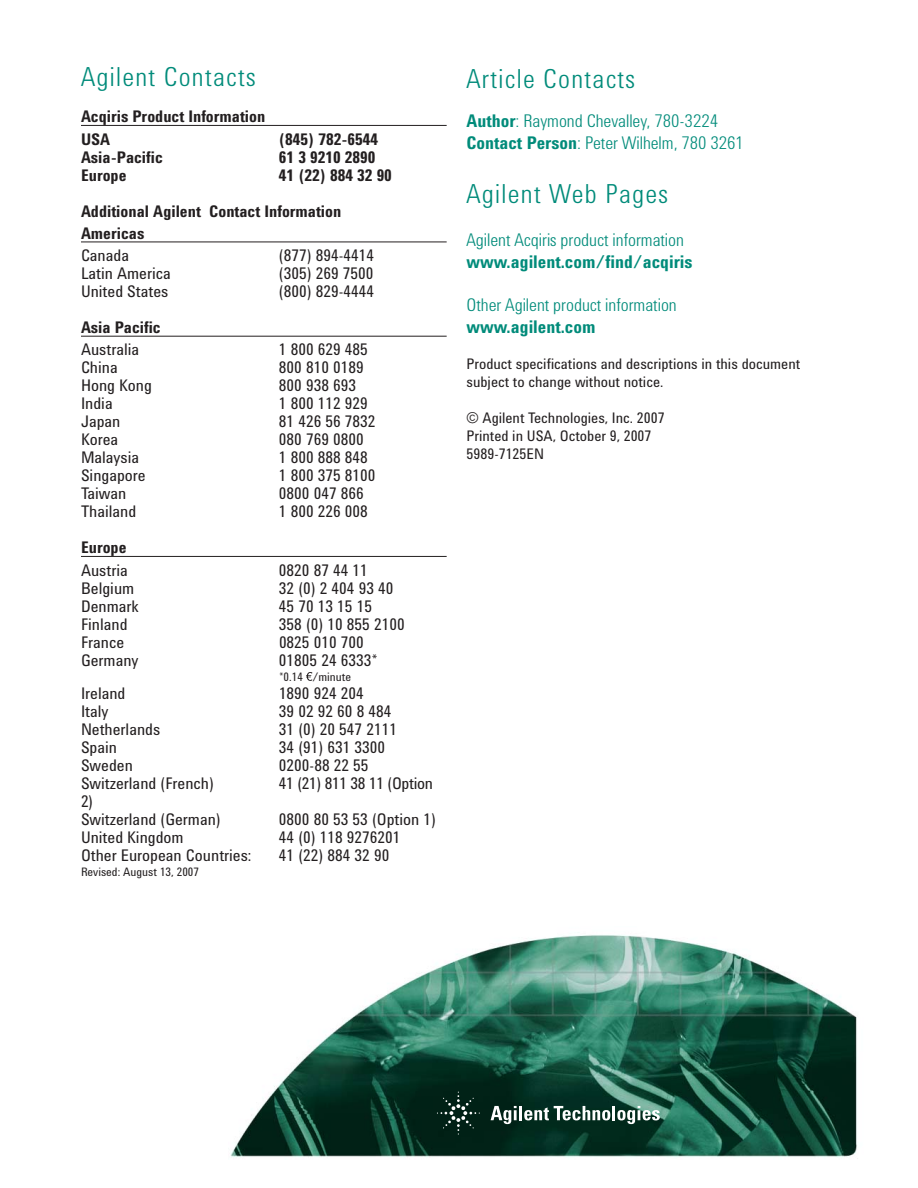
<style>
.page{position:relative;width:918px;height:1188px;background:#fff}
.page>*{position:absolute;margin:0;border:0;box-sizing:border-box;transform-origin:0 0}
.t1{font:300 27px "Agilent Condensed CFF";letter-spacing:.05em;color:#008b7a}
.t2{font:300 18px/21.6px "Agilent Condensed CFF";color:#008b7a}
.t3{font:700 18px "Agilent Condensed CFF";color:#008b7a}
.t4{font:16.5px/18px "Agilent Condensed CFF";color:#231f20}
.t5{font:700 16.5px/22.2px "Agilent Condensed CFF";color:#231f20}
.t6{font:16.5px "Agilent Condensed CFF";letter-spacing:-.02em;color:#231f20}
.t7{font:15px/18px "Agilent Condensed CFF";color:#231f20}
.t8{font:12px "Agilent Condensed CFF";color:#231f20}
.s1{font-weight:700}
</style>
<div class="page">
<img style="left:230px;top:935px;width:628px;height:224px">
<svg style="left:491px;top:1106px;width:26px;height:18px"></svg>
<hr style="left:519px;top:1106px;width:3px;height:14px;background:#fff">
<svg style="left:524px;top:1106px;width:86px;height:14px"></svg>
<hr style="left:612px;top:1106px;width:3px;height:14px;background:#fff">
<svg style="left:617px;top:1106px;width:43px;height:18px"></svg>
<svg style="left:437px;top:1092px;width:43px;height:43px;background:#17342a"></svg>
<hr style="left:81px;top:125px;width:366px;height:1px;background:#231f20">
<hr style="left:81px;top:241px;width:366px;height:1px;background:#231f20">
<hr style="left:81px;top:336px;width:366px;height:1px;background:#231f20">
<hr style="left:81px;top:556px;width:366px;height:1px;background:#231f20">
<svg style="left:306px;top:672px;width:6px;height:9px"></svg>
<h1 class="t1" style="left:81px;top:67px;width:176px">Agilent Contacts</h1>
<p class="t5" style="left:81px;top:107px;width:186px">Acqiris Product Information<br>USA</p>
<p class="t5" style="left:279px;top:130px;width:101px">(845) 782-6544</p>
<p class="t5" style="left:81px;top:148px;width:83px">Asia-Pacific</p>
<p class="t5" style="left:279px;top:148px;width:98px">61 3 9210 2890</p>
<p class="t5" style="left:81px;top:166px;width:47px">Europe</p>
<p class="t5" style="left:81px;top:159px;width:312px;line-height:36px;text-indent:198px">41 (22) 884 32 90<br>Additional Agilent Contact Information</p>
<p class="t5" style="left:81px;top:224px;width:65px">Americas</p>
<p class="t4" style="left:81px;top:248px;width:50px">Canada</p>
<p class="t4" style="left:279px;top:248px;width:97px">(877) 894-4414</p>
<p class="t4" style="left:81px;top:266px;width:91px">Latin America</p>
<p class="t4" style="left:279px;top:266px;width:96px">(305) 269 7500</p>
<p class="t4" style="left:81px;top:284px;width:89px">United States</p>
<p class="t4" style="left:279px;top:284px;width:97px">(800) 829-4444</p>
<p class="t5" style="left:81px;top:318px;width:81px">Asia Pacific</p>
<p class="t4" style="left:81px;top:342px;width:60px">Australia</p>
<p class="t4" style="left:279px;top:342px;width:90px">1 800 629 485</p>
<p class="t4" style="left:81px;top:360px;width:38px">China</p>
<p class="t4" style="left:279px;top:360px;width:86px">800 810 0189</p>
<p class="t4" style="left:81px;top:378px;width:73px">Hong Kong</p>
<p class="t4" style="left:279px;top:378px;width:79px">800 938 693</p>
<p class="t4" style="left:81px;top:396px;width:33px">India</p>
<p class="t4" style="left:279px;top:396px;width:90px">1 800 112 929</p>
<p class="t4" style="left:81px;top:414px;width:41px">Japan</p>
<p class="t4" style="left:279px;top:414px;width:98px">81 426 56 7832</p>
<p class="t4" style="left:81px;top:432px;width:39px">Korea</p>
<p class="t4" style="left:279px;top:432px;width:86px">080 769 0800</p>
<p class="t4" style="left:81px;top:450px;width:60px">Malaysia</p>
<p class="t4" style="left:279px;top:450px;width:90px">1 800 888 848</p>
<p class="t4" style="left:81px;top:468px;width:66px">Singapore</p>
<p class="t4" style="left:279px;top:468px;width:98px">1 800 375 8100</p>
<p class="t4" style="left:81px;top:486px;width:47px">Taiwan</p>
<p class="t4" style="left:279px;top:486px;width:86px">0800 047 866</p>
<p class="t4" style="left:81px;top:504px;width:57px">Thailand</p>
<p class="t4" style="left:279px;top:504px;width:90px">1 800 226 008</p>
<p class="t5" style="left:81px;top:538px;width:47px">Europe</p>
<p class="t4" style="left:81px;top:563px;width:48px">Austria</p>
<p class="t4" style="left:279px;top:563px;width:90px">0820 87 44 11</p>
<p class="t4" style="left:81px;top:581px;width:55px">Belgium</p>
<p class="t4" style="left:279px;top:581px;width:116px">32 (0) 2 404 93 40</p>
<p class="t4" style="left:81px;top:599px;width:59px">Denmark</p>
<p class="t4" style="left:279px;top:599px;width:95px">45 70 13 15 15</p>
<p class="t4" style="left:81px;top:617px;width:48px">Finland</p>
<p class="t4" style="left:279px;top:617px;width:127px">358 (0) 10 855 2100</p>
<p class="t4" style="left:81px;top:635px;width:45px">France</p>
<p class="t4" style="left:279px;top:635px;width:86px">0825 010 700</p>
<p class="t4" style="left:81px;top:653px;width:59px">Germany</p>
<p class="t4" style="left:279px;top:653px;width:100px">01805 24 6333*</p>
<p class="t8" style="left:279px;top:672px;width:74px">*0.14 /minute</p>
<p class="t4" style="left:81px;top:686px;width:46px">Ireland</p>
<p class="t4" style="left:279px;top:686px;width:86px">1890 924 204</p>
<p class="t4" style="left:81px;top:704px;width:29px">Italy</p>
<p class="t4" style="left:279px;top:704px;width:114px">39 02 92 60 8 484</p>
<p class="t4" style="left:81px;top:722px;width:81px">Netherlands</p>
<p class="t4" style="left:279px;top:722px;width:120px">31 (0) 20 547 2111</p>
<p class="t4" style="left:81px;top:740px;width:38px">Spain</p>
<p class="t4" style="left:279px;top:740px;width:108px">34 (91) 631 3300</p>
<p class="t4" style="left:81px;top:758px;width:53px">Sweden</p>
<p class="t4" style="left:279px;top:758px;width:91px">0200-88 22 55</p>
<p class="t4" style="left:81px;top:776px;width:134px">Switzerland (French)</p>
<p class="t6" style="left:279px;top:777px;width:155px">41 (21) 811 38 11 (Option</p>
<p class="t4" style="left:81px;top:794px;width:141px">2)<br>Switzerland (German)</p>
<p class="t4" style="left:279px;top:812px;width:159px">0800 80 53 53 (Option 1)</p>
<p class="t4" style="left:81px;top:830px;width:104px">United Kingdom</p>
<p class="t4" style="left:279px;top:830px;width:123px">44 (0) 118 9276201</p>
<p class="t4" style="left:81px;top:848px;width:172px">Other European Countries:</p>
<p class="t4" style="left:279px;top:848px;width:112px">41 (22) 884 32 90</p>
<p class="t8" style="left:81px;top:867px;width:120px">Revised: August 13, 2007</p>
<h1 class="t1" style="left:466px;top:69px;width:170px">Article Contacts</h1>
<p class="t2" style="left:466px;top:112px;width:279px"><span class="s1">Author</span>: Raymond Chevalley, 780-3224<br><span class="s1">Contact Person</span>: Peter Wilhelm, 780 3261</p>
<h1 class="t1" style="left:466px;top:184px;width:203px">Agilent Web Pages</h1>
<p class="t2" style="left:466px;top:231px;width:219px">Agilent Acqiris product information</p>
<p class="t3" style="left:466px;top:255px;width:228px">www.agilent.com/find/acqiris</p>
<p class="t2" style="left:466px;top:296px;width:212px">Other Agilent product information</p>
<p class="t3" style="left:466px;top:320px;width:131px">www.agilent.com</p>
<p class="t7" style="left:466px;top:356px;width:335px">Product specifications and descriptions in this document subject to change without notice.</p>
<p class="t7" style="left:466px;top:410px;width:200px">© Agilent Technologies, Inc. 2007<br>Printed in USA, October 9, 2007<br>5989-7125EN</p>
</div>
